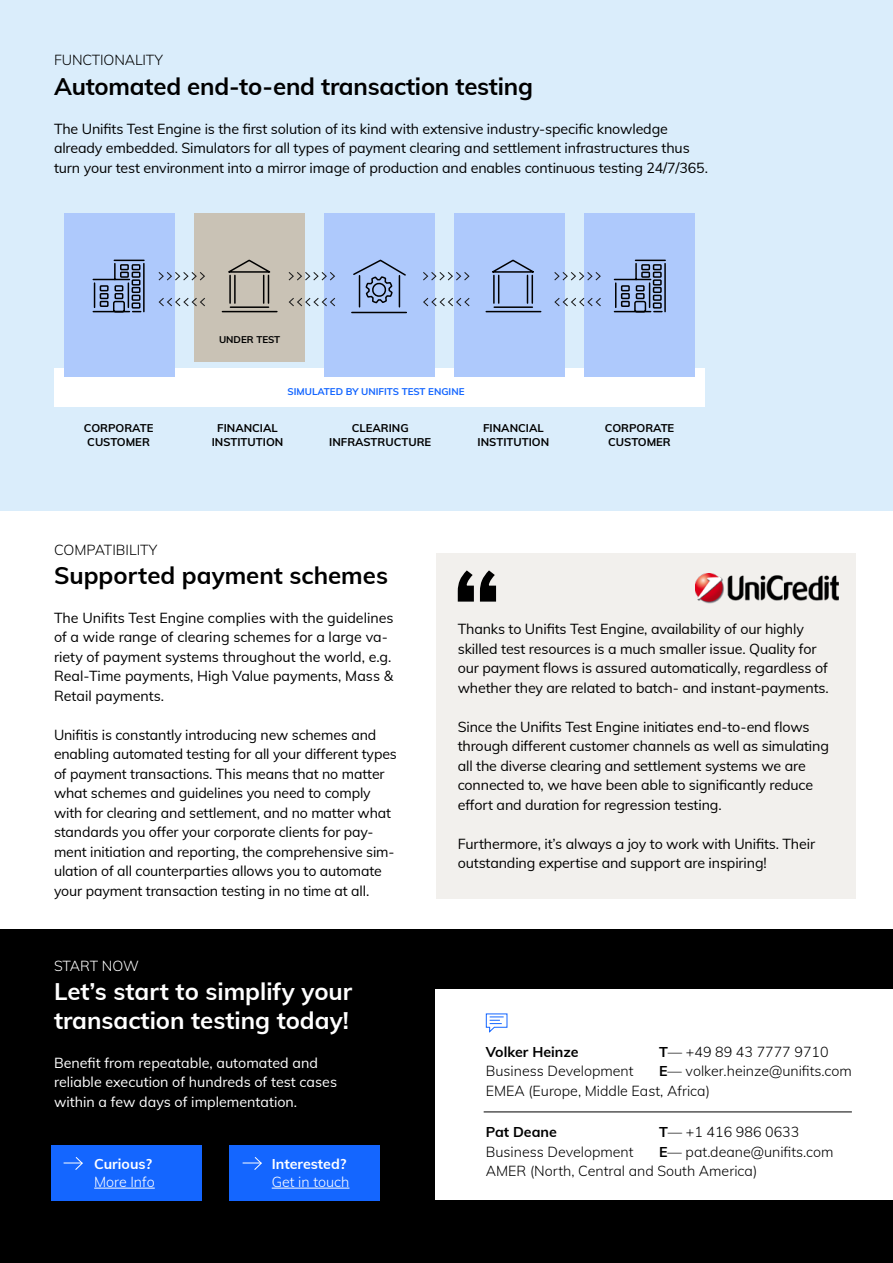
<style>
.page{position:relative;width:893px;height:1263px;background:#fff}
.page>*{position:absolute;margin:0;border:0;box-sizing:border-box;transform-origin:0 0}
.t1{font:700 114.3px "Muli";color:#000}
.t2{font:700 24px "Muli";letter-spacing:-.01em;color:#000}
.t3{font:700 24px/28.8px "Muli";color:#fff}
.t4{font:14.25px/19.5px "Muli";letter-spacing:-.01em;color:#000}
.t5{font:300 14.25px/19.5px "Muli";color:#000}
.t6{font:14.25px/19.5px "Muli";color:#fff}
.t7{font:300 14.25px "Muli";color:#fff}
.t8{font:700 14.25px "Muli";color:#000}
.t9{font:700 14.25px "Muli";color:#fff}
.t10{font:700 11.25px/13.5px "Muli";color:#000;text-align:center}
.t11{font:700 9.75px "Muli";color:#1466ff}
.t12{font:700 9.75px "Muli";color:#000}
.s1{font-weight:700}
</style>
<div class="page">
<div style="left:0;top:0;width:893px;height:510px;background:#daedfb"></div>
<div style="left:0;top:929px;width:893px;height:334px;background:#000"></div>
<div style="left:52px;top:1145px;width:150px;height:55px;background:#1466ff"></div>
<hr style="left:94px;top:1188px;width:61px;height:1px;background:#fff">
<div style="left:229px;top:1145px;width:150px;height:55px;background:#1466ff"></div>
<hr style="left:272px;top:1188px;width:77px;height:1px;background:#fff">
<svg style="left:64px;top:1157px;width:19px;height:13px"></svg>
<svg style="left:243px;top:1157px;width:19px;height:13px"></svg>
<div style="left:54px;top:368px;width:650px;height:39px;background:#fff"></div>
<div style="left:64px;top:213px;width:111px;height:164px;background:#aec9fc"></div>
<div style="left:194px;top:213px;width:111px;height:149px;background:#c9c2b5"></div>
<div style="left:324px;top:213px;width:111px;height:164px;background:#aec9fc"></div>
<div style="left:454px;top:213px;width:111px;height:164px;background:#aec9fc"></div>
<div style="left:584px;top:213px;width:111px;height:164px;background:#aec9fc"></div>
<svg style="left:351px;top:259px;width:56px;height:55px"></svg>
<svg style="left:221px;top:259px;width:57px;height:54px"></svg>
<svg style="left:485px;top:259px;width:57px;height:54px"></svg>
<svg style="left:92px;top:259px;width:53px;height:54px"></svg>
<svg style="left:613px;top:259px;width:53px;height:54px"></svg>
<svg style="left:159px;top:272px;width:46px;height:8px"></svg>
<svg style="left:159px;top:298px;width:46px;height:8px"></svg>
<svg style="left:289px;top:272px;width:46px;height:8px"></svg>
<svg style="left:289px;top:298px;width:46px;height:8px"></svg>
<svg style="left:423px;top:272px;width:47px;height:8px"></svg>
<svg style="left:423px;top:298px;width:47px;height:8px"></svg>
<svg style="left:554px;top:272px;width:47px;height:8px"></svg>
<svg style="left:554px;top:298px;width:47px;height:8px"></svg>
<div style="left:436px;top:553px;width:420px;height:345px;background:#f2f0ed"></div>
<img style="left:695px;top:574px;width:143px;height:30px">
<div style="left:436px;top:989px;width:457px;height:211px;background:#fff"></div>
<svg style="left:486px;top:1013px;width:22px;height:20px"></svg>
<hr style="left:484px;top:1111px;width:368px;height:1px;background:#000">
<p class="t5" style="left:54px;top:49px;width:110px">FUNCTIONALITY</p>
<h2 class="t2" style="left:54px;top:68px;width:480px">Automated end-to-end transaction testing</h2>
<p class="t4" style="left:54px;top:118px;width:655px">The Unifits Test Engine is the first solution of its kind with extensive industry-specific knowledge already embedded. Simulators for all types of payment clearing and settlement infrastructures thus turn your test environment into a mirror image of production and enables continuous testing 24/7/365.</p>
<p class="t12" style="left:219px;top:332px;width:63px">UNDER TEST</p>
<p class="t11" style="left:287px;top:384px;width:179px">SIMULATED BY UNIFITS TEST ENGINE</p>
<p class="t10" style="left:84px;top:421px;width:71px">CORPORATE<br>CUSTOMER</p>
<p class="t10" style="left:212px;top:421px;width:73px">FINANCIAL<br>INSTITUTION</p>
<p class="t10" style="left:329px;top:421px;width:103px">CLEARING<br>INFRASTRUCTURE</p>
<p class="t10" style="left:478px;top:421px;width:73px">FINANCIAL<br>INSTITUTION</p>
<p class="t10" style="left:605px;top:421px;width:71px">CORPORATE<br>CUSTOMER</p>
<p class="t5" style="left:54px;top:539px;width:105px">COMPATIBILITY</p>
<h2 class="t2" style="left:54px;top:557px;width:336px">Supported payment schemes</h2>
<p class="t4" style="left:54px;top:607px;width:341px">The Unifits Test Engine complies with the guidelines of a wide range of clearing schemes for a large va&shy;riety of payment systems throughout the world, e.g.<br>Real-Time payments, High Value payments, Mass &amp; Retail payments.</p>
<p class="t4" style="left:54px;top:724px;width:344px">Unifitis is constantly introducing new schemes and enabling automated testing for all your different types of payment transactions. This means that no matter what schemes and guidelines you need to comply with for clearing and settlement, and no matter what standards you offer your corporate clients for pay&shy;ment initiation and reporting, the comprehensive sim&shy;ulation of all counterparties allows you to automate your payment transaction testing in no time at all.</p>
<p class="t7" style="left:54px;top:955px;width:86px">START NOW</p>
<h2 class="t3" style="left:54px;top:975px;width:300px">Let’s start to simplify your transaction testing today!</h2>
<p class="t6" style="left:54px;top:1052px;width:285px">Benefit from repeatable, automated and reliable execution of hundreds of test cases within a few days of implementation.</p>
<p class="t9" style="left:94px;top:1153px;width:59px">Curious?</p>
<p class="t7" style="left:94px;top:1171px;width:62px">More Info</p>
<p class="t9" style="left:272px;top:1153px;width:76px">Interested?</p>
<p class="t7" style="left:272px;top:1171px;width:79px">Get in touch</p>
<h1 class="t1" style="left:451px;top:528px;width:52px">“</h1>
<p class="t4" style="left:458px;top:619px;width:372px">Thanks to Unifits Test Engine, availability of our highly skilled test resources is a much smaller issue. Quality for our payment flows is assured automatically, regardless of whether they are related to batch- and instant-payments.</p>
<p class="t4" style="left:458px;top:716px;width:373px">Since the Unifits Test Engine initiates end-to-end flows through different customer channels as well as simulating all the diverse clearing and settlement systems we are connected to, we have been able to significantly reduce effort and duration for regression testing.</p>
<p class="t4" style="left:458px;top:833px;width:359px">Furthermore, it’s always a joy to work with Unifits. Their outstanding expertise and support are inspiring!</p>
<p class="t8" style="left:486px;top:1041px;width:94px">Volker Heinze</p>
<p class="t5" style="left:486px;top:1060px;width:226px">Business Development<br>EMEA (Europe, Middle East, Africa)</p>
<p class="t8" style="left:486px;top:1121px;width:73px">Pat Deane</p>
<p class="t5" style="left:486px;top:1141px;width:273px">Business Development<br>AMER (North, Central and South America)</p>
<p class="t5" style="left:659px;top:1041px;width:194px"><span class="s1">T</span>— +49 89 43 7777 9710<br><span class="s1">E</span>— volker.heinze@unifits.com</p>
<p class="t5" style="left:659px;top:1121px;width:176px"><span class="s1">T</span>— +1 416 986 0633<br><span class="s1">E</span>— pat.deane@unifits.com</p>
</div>
